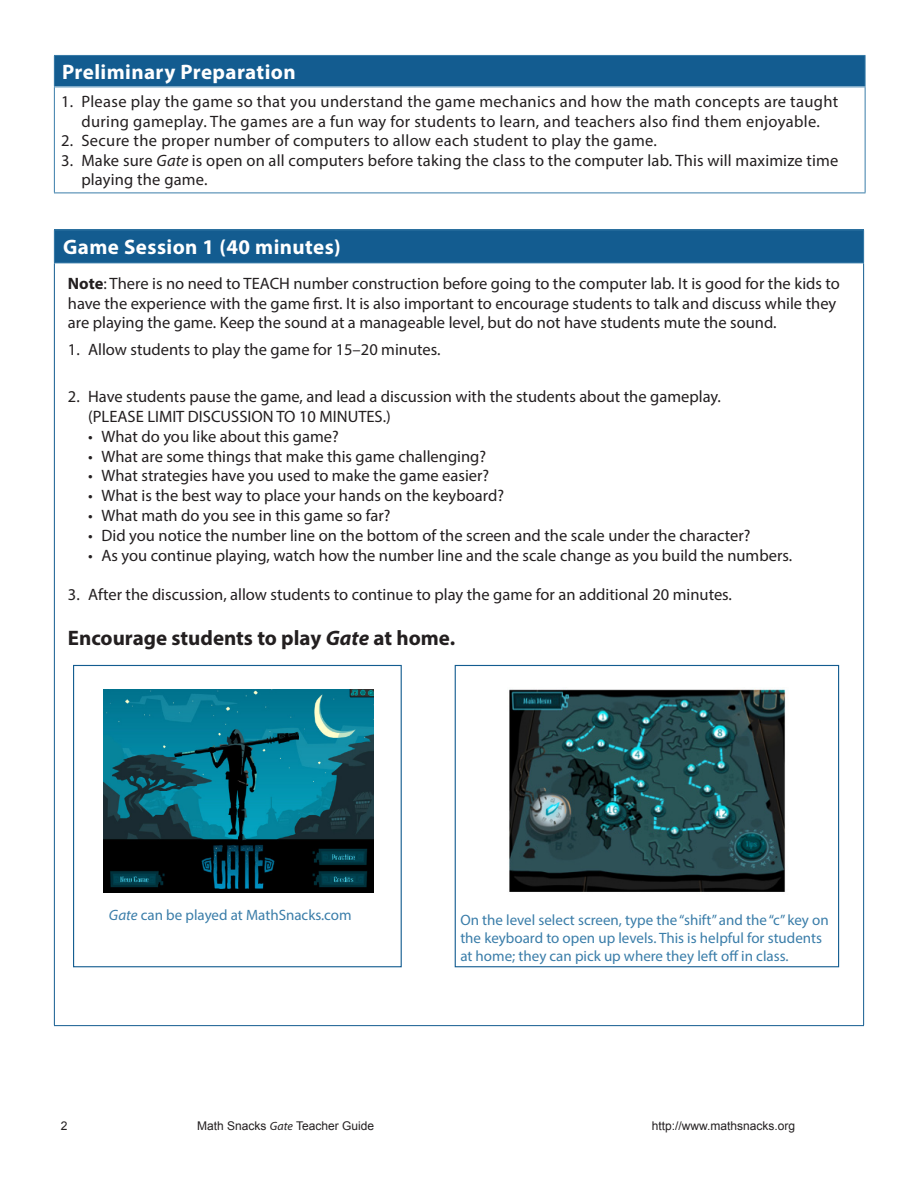
<style>
.page{position:relative;width:918px;height:1188px;background:#fff}
.page>*{position:absolute;margin:0;border:0;box-sizing:border-box;transform-origin:0 0}
.t1{font:700 21px "Myriad Pro";letter-spacing:.02em;color:#fff}
.t2{font:700 21px "Myriad Pro";color:#231f20}
.t3{font:16.5px/19.8px "Myriad Pro";color:#231f20}
.t4{font:16.5px/19.5px "Myriad Pro";letter-spacing:.02em;color:#231f20;text-align:center}
.Ratio_Tables{font:15px/18px "Myriad Pro";color:#3a7da9}
.t5{font:12px "Arial";color:#231f20}
.s1{font-style:italic}
.s2{font-weight:700}
.s3{font-family:"Myriad Pro";font-style:italic}
</style>
<div class="page">
<div style="left:54px;top:230px;width:810px;height:33px;background:#135c90"></div>
<hr style="left:54px;top:263px;width:1px;height:762px;background:#135c90">
<hr style="left:863px;top:263px;width:1px;height:762px;background:#135c90">
<hr style="left:54px;top:1025px;width:810px;height:1px;background:#135c90">
<hr style="left:54px;top:230px;width:810px;height:1px;background:#3a7da9">
<hr style="left:54px;top:230px;width:1px;height:33px;background:#3a7da9">
<hr style="left:863px;top:230px;width:1px;height:33px;background:#3a7da9">
<hr style="left:54px;top:263px;width:810px;height:1px;background:#3a7da9">
<div style="left:54px;top:55px;width:811px;height:32px;background:#135c90"></div>
<hr style="left:54px;top:87px;width:1px;height:106px;background:#3a7da9">
<hr style="left:865px;top:87px;width:1px;height:106px;background:#3a7da9">
<hr style="left:54px;top:55px;width:812px;height:1px;background:#3a7da9">
<hr style="left:54px;top:56px;width:1px;height:30px;background:#3a7da9">
<hr style="left:865px;top:56px;width:1px;height:30px;background:#3a7da9">
<hr style="left:54px;top:86px;width:812px;height:1px;background:#3a7da9">
<hr style="left:54px;top:193px;width:812px;height:1px;background:#3a7da9">
<div style="left:73px;top:665px;width:329px;height:302px;border:1px solid #135c90"></div>
<img style="left:509px;top:689px;width:277px;height:203px">
<div style="left:455px;top:665px;width:384px;height:302px;border:1px solid #135c90"></div>
<img style="left:104px;top:690px;width:270px;height:202px">
<p class="t1" style="left:62px;top:58px;width:235px">Preliminary Preparation</p>
<p class="t4" style="left:61px;top:92px;width:779px">1. Please play the game so that you understand the game mechanics and how the math concepts are taught during gameplay. The games are a fun way for students to learn, and teachers also find them enjoyable.</p>
<p class="t4" style="left:61px;top:131px;width:597px">2. Secure the proper number of computers to allow each student to play the game.</p>
<p class="t3" style="left:81px;top:150px;width:759px;text-indent:-20px">3. Make sure <span class="s1">Gate</span> is open on all computers before taking the class to the computer lab. This will maximize time playing the game.</p>
<p class="t1" style="left:63px;top:233px;width:279px">Game Session 1 (40 minutes)</p>
<p class="t3" style="left:68px;top:273px;width:774px"><span class="s2">Note</span>: There is no need to TEACH number construction before going to the computer lab. It is good for the kids to have the experience with the game first. It is also important to encourage students to talk and discuss while they are playing the game. Keep the sound at a manageable level, but do not have students mute the sound.</p>
<p class="t3" style="left:68px;top:340px;width:374px">1. Allow students to play the game for 15–20 minutes.</p>
<p class="t3" style="left:88px;top:386px;width:634px;text-indent:-20px">2. Have students pause the game, and lead a discussion with the students about the gameplay. (PLEASE LIMIT DISCUSSION TO 10 MINUTES.)</p>
<p class="t3" style="left:88px;top:426px;width:252px">• What do you like about this game?</p>
<p class="t3" style="left:88px;top:446px;width:400px">• What are some things that make this game challenging?</p>
<p class="t3" style="left:88px;top:466px;width:403px">• What strategies have you used to make the game easier?</p>
<p class="t3" style="left:88px;top:485px;width:417px">• What is the best way to place your hands on the keyboard?</p>
<p class="t3" style="left:88px;top:505px;width:304px">• What math do you see in this game so far?</p>
<p class="t3" style="left:88px;top:525px;width:664px">• Did you notice the number line on the bottom of the screen and the scale under the character?</p>
<p class="t3" style="left:88px;top:545px;width:706px">• As you continue playing, watch how the number line and the scale change as you build the numbers.</p>
<p class="t3" style="left:68px;top:584px;width:666px">3. After the discussion, allow students to continue to play the game for an additional 20 minutes.</p>
<p class="t2" style="left:68px;top:624px;width:389px">Encourage students to play <span class="s1">Gate</span> at home.</p>
<p class="Ratio_Tables" style="left:109px;top:905px;width:244px"><span class="s1">Gate</span> can be played at MathSnacks.com</p>
<p class="Ratio_Tables" style="left:460px;top:910px;width:370px">On the level select screen, type the “shift” and the “c” key on the keyboard to open up levels. This is helpful for students at home; they can pick up where they left off in class.</p>
<p class="t5" style="left:61px;top:1118px;width:8px">2</p>
<p class="t5" style="left:197px;top:1118px;width:179px">Math Snacks <span class="s3">Gate</span> Teacher Guide</p>
<p class="t5" style="left:652px;top:1118px;width:145px">http://www.mathsnacks.org</p>
</div>
